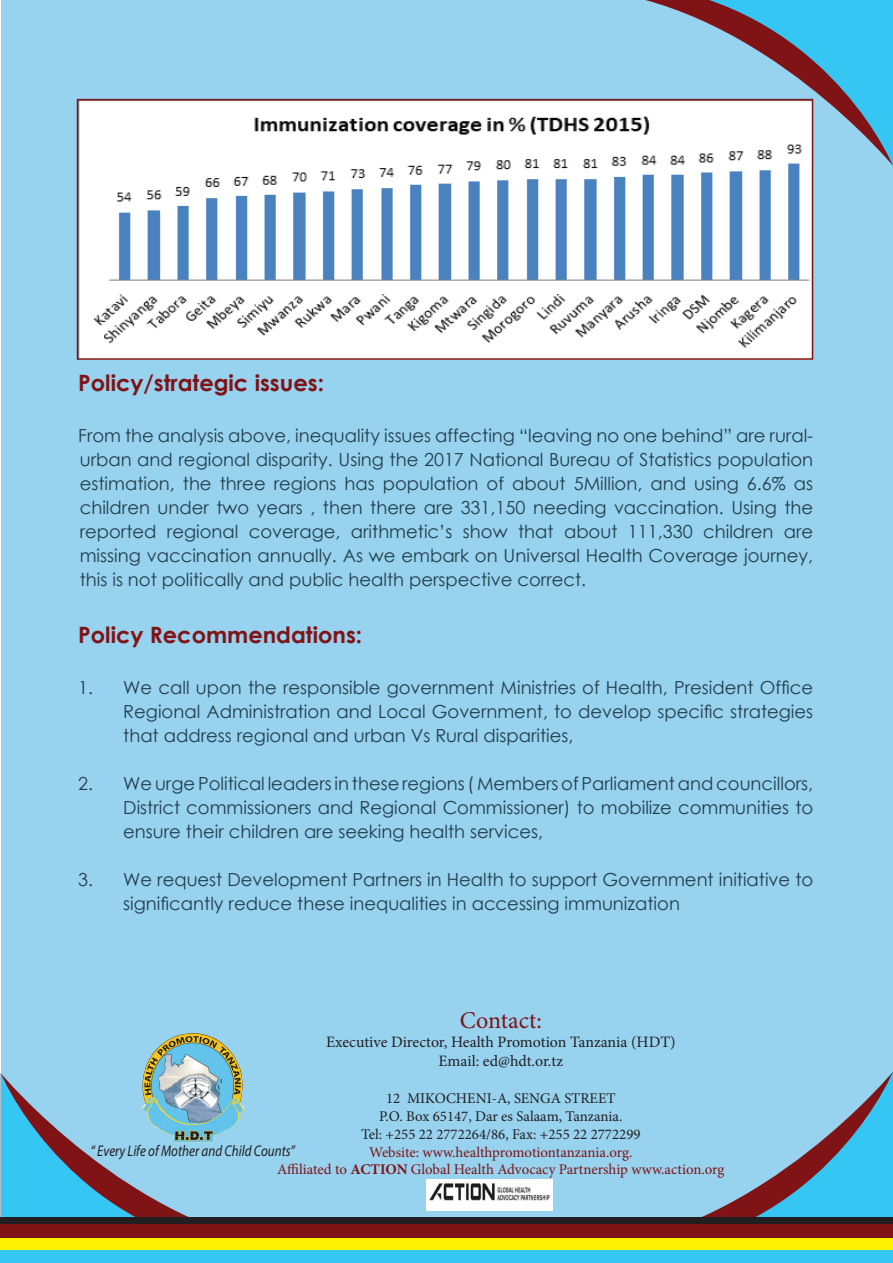
<style>
.page{position:relative;width:893px;height:1263px;background:#fff}
.page>*{position:absolute;margin:0;border:0;box-sizing:border-box;transform-origin:0 0}
.t1{font:24px "Minion Pro";letter-spacing:.005em;color:#7f1315}
.t2{font:700 22.5px "Century Gothic";color:#7f1315}
.t3{font:18px/24px "Century Gothic";color:#223e4b;text-align:justify}
.t4{font:15.9px/19px "Minion Pro";letter-spacing:-.005em;color:#231f20;text-align:center}
.t5{font:italic 15.45px "Myriad Pro";color:#231f20;scale:.84 1}
.t6{font:14.85px/17.9px "Minion Pro";letter-spacing:-.005em;color:#7f1315;text-align:center}
.t7{font:14.85px/17.9px "Minion Pro";color:#231f20;text-align:center}
.s1{font-weight:700}
</style>
<div class="page">
<div style="left:1px;top:1px;width:891px;height:1261px;background:#97d2ef"></div>
<svg style="left:552px;top:1072px;width:341px;height:145px"></svg>
<img style="left:462px;top:1179px;width:90px;height:32px">
<svg style="left:144px;top:1033px;width:98px;height:40px"></svg>
<img style="left:80px;top:102px;width:730px;height:255px">
<div style="left:77px;top:99px;width:736px;height:261px;border:2px solid #7f1315"></div>
<svg style="left:426px;top:1179px;width:36px;height:32px"></svg>
<svg style="left:1px;top:1073px;width:244px;height:144px"></svg>
<div style="left:0;top:1246px;width:893px;height:17px;background:#35c6f4"></div>
<div style="left:0;top:1233px;width:893px;height:17px;background:#fff101"></div>
<div style="left:0;top:1221px;width:893px;height:16px;background:#7f1315"></div>
<div style="left:0;top:1217px;width:893px;height:7px;background:#231f20"></div>
<svg style="left:431px;top:0;width:87px;height:166px"></svg>
<svg style="left:518px;top:0;width:375px;height:166px"></svg>
<p class="t2" style="left:78px;top:366px;width:247px">Policy/strategic issues:</p>
<p class="t3" style="left:78px;top:423px;width:736px">From the analysis above, inequality issues affecting “leaving no one behind” are rural&shy;urban and regional disparity. Using the 2017 National Bureau of Statistics population estimation, the three regions has population of about 5Million, and using 6.6% as children under two years , then there are 331,150 needing vaccination. Using the reported regional coverage, arithmetic’s show that about 111,330 children are missing vaccination annually. As we embark on Universal Health Coverage journey, this is not politically and public health perspective correct.</p>
<p class="t2" style="left:78px;top:618px;width:285px">Policy Recommendations:</p>
<p class="t3" style="left:123px;top:675px;width:691px;text-indent:-45px">1. We call upon the responsible government Ministries of Health, President Office Regional Administration and Local Government, to develop specific strategies that address regional and urban Vs Rural disparities,</p>
<p class="t3" style="left:123px;top:771px;width:691px;text-indent:-45px">2. We urge Political leaders in these regions ( Members of Parliament and councillors, District commissioners and Regional Commissioner) to mobilize communities to ensure their children are seeking health services,</p>
<p class="t3" style="left:123px;top:867px;width:691px;text-indent:-45px">3. We request Development Partners in Health to support Government initiative to significantly reduce these inequalities in accessing immunization</p>
<h1 class="t1" style="left:460px;top:1004px;width:84px">Contact:</h1>
<p class="t4" style="left:326px;top:1033px;width:351px">Executive Director, Health Promotion Tanzania (HDT)<br>Email: ed@hdt.or.tz</p>
<p class="t7" style="left:361px;top:1090px;width:281px">12 MIKOCHENI-A, SENGA STREET<br>P.O. Box 65147, Dar es Salaam, Tanzania.<br>Tel: +255 22 2772264/86, Fax: +255 22 2772299</p>
<p class="t6" style="left:277px;top:1143px;width:449px">Website: www.healthpromotiontanzania.org.<br>Affiliated to <span class="s1">ACTION</span> Global Health Advocacy Partnership www.action.org</p>
<p class="t5" style="left:90px;top:1141px;width:245px">“ Every Life of Mother and Child Counts”</p>
</div>
